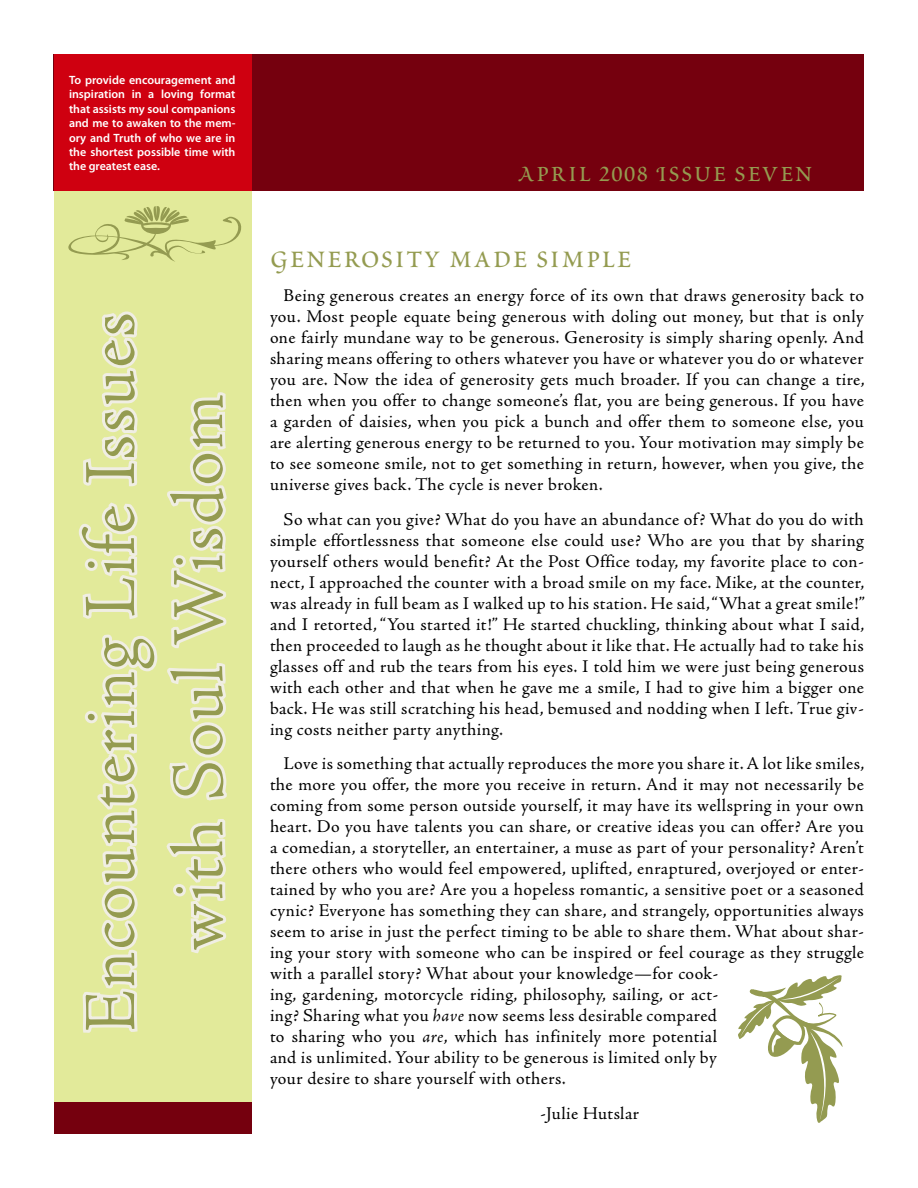
<style>
.page{position:relative;width:918px;height:1188px;background:#fff}
.page>*{position:absolute;margin:0;border:0;box-sizing:border-box;transform-origin:0 0}
.t1{font:300 73.5px/88.2px "Adobe Jenson Pro";letter-spacing:.02em;color:#949b50;text-align:center}
.t2{font:36px "Poetica Roman Small Caps";letter-spacing:.025em;color:#949b50}
.t3{font:33px "Poetica Roman Small Caps";letter-spacing:.025em;color:#949b50}
.t4{font:18px/21px "Adobe Jenson Pro";letter-spacing:.02em;color:#000;text-align:justify}
.t5{font:600 12px/14.4px "Myriad Pro";color:#fff;text-align:justify}
.s1{font-style:italic}
</style>
<div class="page">
<div style="left:54px;top:54px;width:810px;height:137px;background:#75000e"></div>
<svg style="left:54px;top:54px;width:198px;height:1048px;background:#d76b4f"></svg>
<div style="left:54px;top:1102px;width:198px;height:32px;background:#75000e"></div>
<svg style="left:738px;top:975px;width:105px;height:148px"></svg>
<svg style="left:65px;top:174px;width:177px;height:920px;background:#e3e5a5"></svg>
<p class="t5" style="left:69px;top:72px;width:168px">To provide encouragement and inspiration in a loving format that assists my soul companions and me to awaken to the mem&shy;ory and Truth of who we are in the shortest possible time with the greatest ease.</p>
<h1 class="t1" style="left:68px;top:1033px;width:723px;rotate:-90deg">Encountering Life Issues with Soul Wisdom</h1>
<h3 class="t3" style="left:518px;top:159px;width:297px">April 2008 Issue Seven</h3>
<h2 class="t2" style="left:270px;top:243px;width:363px">Generosity made simple</h2>
<p class="t4" style="left:270px;top:285px;width:596px;text-indent:14px">Being generous creates an energy force of its own that draws generosity back to you. Most people equate being generous with doling out money, but that is only one fairly mundane way to be generous. Generosity is simply sharing openly. And sharing means offering to others whatever you have or whatever you do or whatever you are. Now the idea of generosity gets much broader. If you can change a tire, then when you offer to change someone’s flat, you are being generous. If you have a garden of daisies, when you pick a bunch and offer them to someone else, you are alerting generous energy to be returned to you. Your motivation may simply be to see someone smile, not to get something in return, however, when you give, the universe gives back. The cycle is never broken.</p>
<p class="t4" style="left:270px;top:509px;width:596px;text-indent:14px">So what can you give? What do you have an abundance of? What do you do with simple effortlessness that someone else could use? Who are you that by sharing yourself others would benefit? At the Post Office today, my favorite place to con&shy;nect, I approached the counter with a broad smile on my face. Mike, at the counter, was already in full beam as I walked up to his station. He said, “What a great smile!” and I retorted, “You started it!” He started chuckling, thinking about what I said, then proceeded to laugh as he thought about it like that. He actually had to take his glasses off and rub the tears from his eyes. I told him we were just being generous with each other and that when he gave me a smile, I had to give him a bigger one back. He was still scratching his head, bemused and nodding when I left. True giv&shy;ing costs neither party anything.</p>
<p class="t4" style="left:270px;top:753px;width:596px;text-align:left;text-indent:14px">Love is something that actually reproduces the more you share it. A lot like smiles, the more you offer, the more you receive in return. And it may not necessarily be coming from some person outside yourself, it may have its wellspring in your own heart. Do you have talents you can share, or creative ideas you can offer? Are you a comedian, a storyteller, an entertainer, a muse as part of your personality? Aren’t there others who would feel empowered, uplifted, enraptured, overjoyed or enter&shy;tained by who you are? Are you a hopeless romantic, a sensitive poet or a seasoned cynic? Everyone has something they can share, and strangely, opportunities always seem to arise in just the perfect timing to be able to share them. What about shar&shy;ing your story with someone who can be inspired or feel courage as they struggle with a parallel story? What about your knowledge—for cook-<br>ing, gardening, motorcycle riding, philosophy, sailing, or act-<br>ing? Sharing what you <span class="s1">have</span> now seems less desirable compared<br>to sharing who you <span class="s1">are</span>, which has infinitely more potential<br>and is unlimited. Your ability to be generous is limited only by<br>your desire to share yourself with others.</p>
<p class="t4" style="left:540px;top:1103px;width:101px">-Julie Hutslar</p>
</div>
